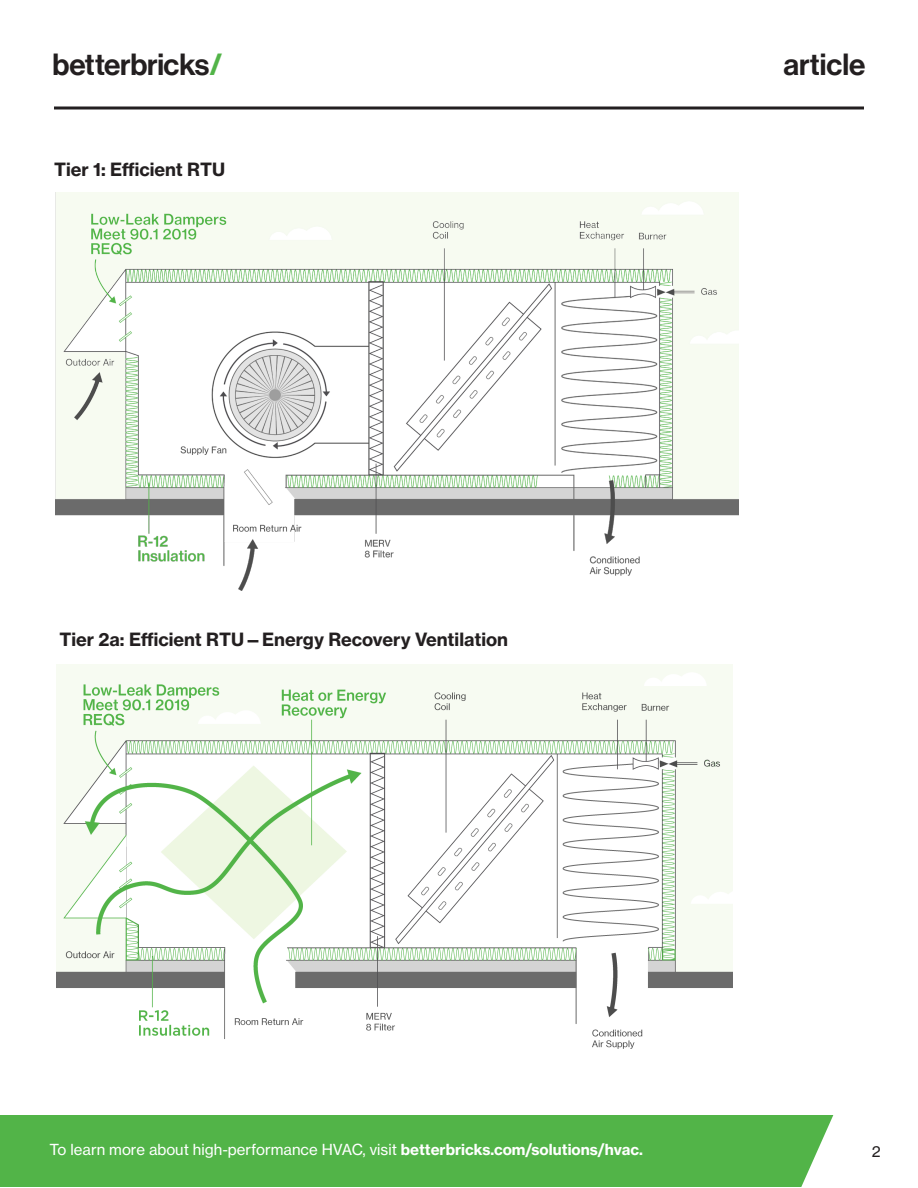
<style>
.page{position:relative;width:918px;height:1188px;background:#fff}
.page>*{position:absolute;margin:0;border:0;box-sizing:border-box;transform-origin:0 0}
.t1{font:30px "N Haas Grotesk DS Pro 65 Md";letter-spacing:-.005em;color:#231f20}
.t2{font:18px "N Haas Grotesk TX Pro 75 Bd";color:#231f20}
.t3{font:15px "N Haas Grotesk TX Pro 55 Rg";color:#fff}
.t4{font:15px "N Haas Grotesk TX Pro 55 Rg";color:#231f20}
.s1{font-family:"N Haas Grotesk DS Pro 75 Bd";color:#52b448}
.s2{font-family:"N Haas Grotesk TX Pro 75 Bd"}
</style>
<div class="page">
<svg style="left:54px;top:106px;width:810px;height:4px;background:#595657"></svg>
<div style="left:0;top:1115px;width:835px;height:72px;background:#52b448"></div>
<svg style="left:801px;top:1115px;width:34px;height:72px"></svg>
<img style="left:56px;top:192px;width:682px;height:399px">
<img style="left:57px;top:664px;width:675px;height:385px">
<p class="t1" style="left:52px;top:48px;width:171px">betterbricks<span class="s1">/</span></p>
<p class="t1" style="left:783px;top:48px;width:84px">article</p>
<p class="t2" style="left:54px;top:159px;width:173px">Tier 1: Efficient RTU</p>
<p class="t2" style="left:59px;top:628px;width:450px">Tier 2a: Efficient RTU—Energy Recovery Ventilation</p>
<p class="t3" style="left:50px;top:1141px;width:595px">To learn more about high-performance HVAC, visit <span class="s2">betterbricks.com/solutions/hvac.</span></p>
<p class="t4" style="left:872px;top:1142px;width:10px">2</p>
</div>
